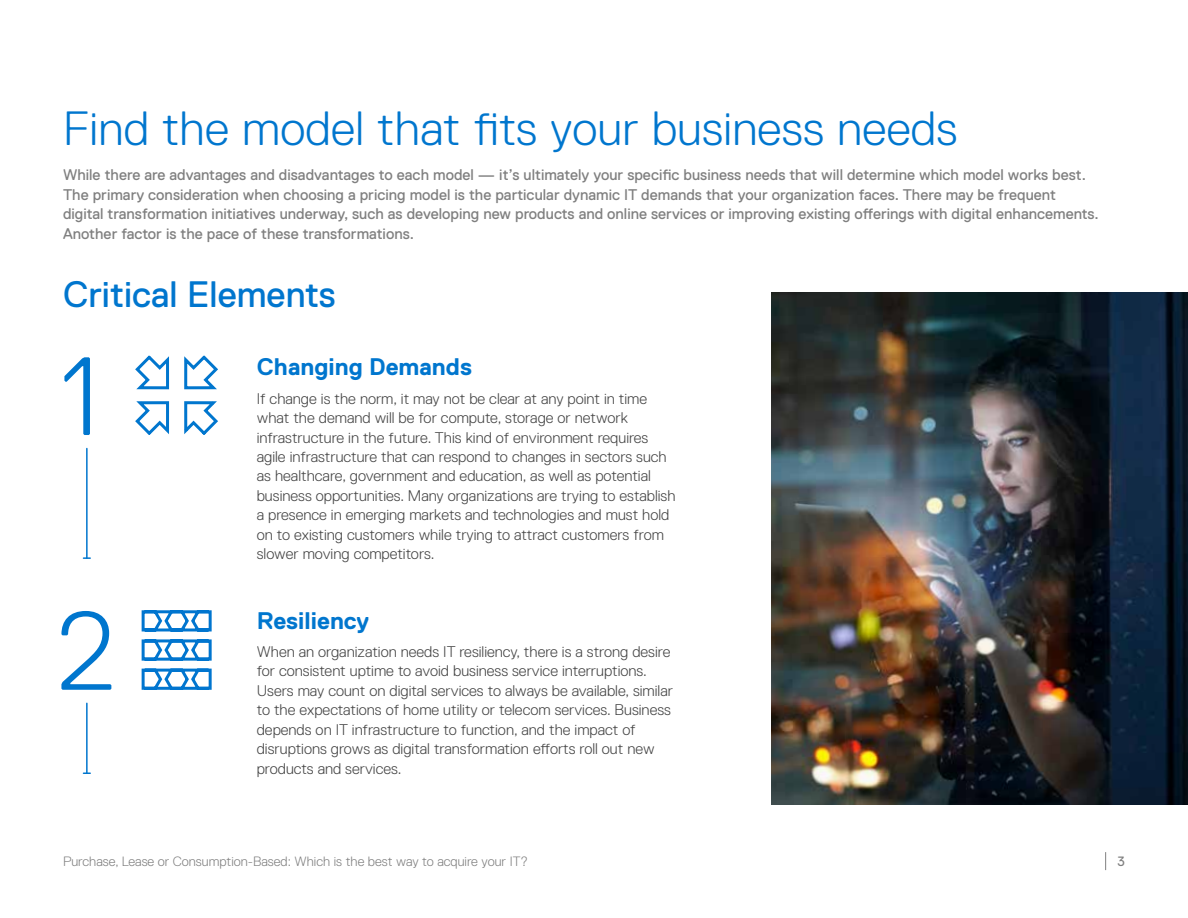
<style>
.page{position:relative;width:1188px;height:918px;background:#fff}
.page>*{position:absolute;margin:0;border:0;box-sizing:border-box;transform-origin:0 0}
.t1{font:300 111px "Dell Replica";color:#0076ce}
.t2{font:300 48px "Dell Replica";letter-spacing:.005em;color:#0076ce}
.t3{font:36.75px "Dell Replica";color:#0076ce}
.t4{font:700 24px "Dell Replica";color:#0076ce}
.t5{font:300 15.45px/19.5px "Dell Replica";color:#444}
.t6{font:15.45px/19.5px "Dell Replica";color:#808080}
.t7{font:300 13.5px "Dell Replica";color:#808080}
.t8{font:13.5px "Dell Replica";color:#808080}
</style>
<div class="page">
<svg style="left:1105px;top:852px;width:1px;height:18px"></svg>
<hr style="left:86px;top:449px;width:2px;height:109px;background:#0076ce">
<svg style="left:83px;top:557px;width:7px;height:2px"></svg>
<hr style="left:86px;top:703px;width:2px;height:70px;background:#0076ce">
<svg style="left:83px;top:772px;width:7px;height:2px"></svg>
<img style="left:771px;top:292px;width:417px;height:512px">
<svg style="left:141px;top:610px;width:71px;height:80px"></svg>
<svg style="left:184px;top:355px;width:34px;height:35px"></svg>
<svg style="left:184px;top:401px;width:34px;height:34px"></svg>
<svg style="left:135px;top:355px;width:35px;height:35px"></svg>
<svg style="left:135px;top:401px;width:35px;height:34px"></svg>
<h2 class="t2" style="left:63px;top:102px;width:896px">Find the model that fits your business needs</h2>
<p class="t6" style="left:63px;top:165px;width:1037px">While there are advantages and disadvantages to each model — it’s ultimately your specific business needs that will determine which model works best.<br>The primary consideration when choosing a pricing model is the particular dynamic IT demands that your organization faces. There may be frequent digital transformation initiatives underway, such as developing new products and online services or improving existing offerings with digital enhancements.<br>Another factor is the pace of these transformations.</p>
<h3 class="t3" style="left:63px;top:274px;width:274px">Critical Elements</h3>
<h1 class="t1" style="left:60px;top:335px;width:40px">1</h1>
<h1 class="t1" style="left:57px;top:590px;width:60px">2</h1>
<h3 class="t4" style="left:257px;top:353px;width:217px">Changing Demands</h3>
<p class="t5" style="left:257px;top:389px;width:420px">If change is the norm, it may not be clear at any point in time what the demand will be for compute, storage or network infrastructure in the future. This kind of environment requires agile infrastructure that can respond to changes in sectors such as healthcare, government and education, as well as potential business opportunities. Many organizations are trying to establish a presence in emerging markets and technologies and must hold on to existing customers while trying to attract customers from slower moving competitors.</p>
<h3 class="t4" style="left:257px;top:607px;width:114px">Resiliency</h3>
<p class="t5" style="left:257px;top:642px;width:418px">When an organization needs IT resiliency, there is a strong desire for consistent uptime to avoid business service interruptions.<br>Users may count on digital services to always be available, similar to the expectations of home utility or telecom services. Business depends on IT infrastructure to function, and the impact of disruptions grows as digital transformation efforts roll out new products and services.</p>
<p class="t7" style="left:63px;top:853px;width:467px">Purchase, Lease or Consumption-Based: Which is the best way to acquire your IT?</p>
<p class="t8" style="left:1118px;top:853px;width:9px">3</p>
</div>
